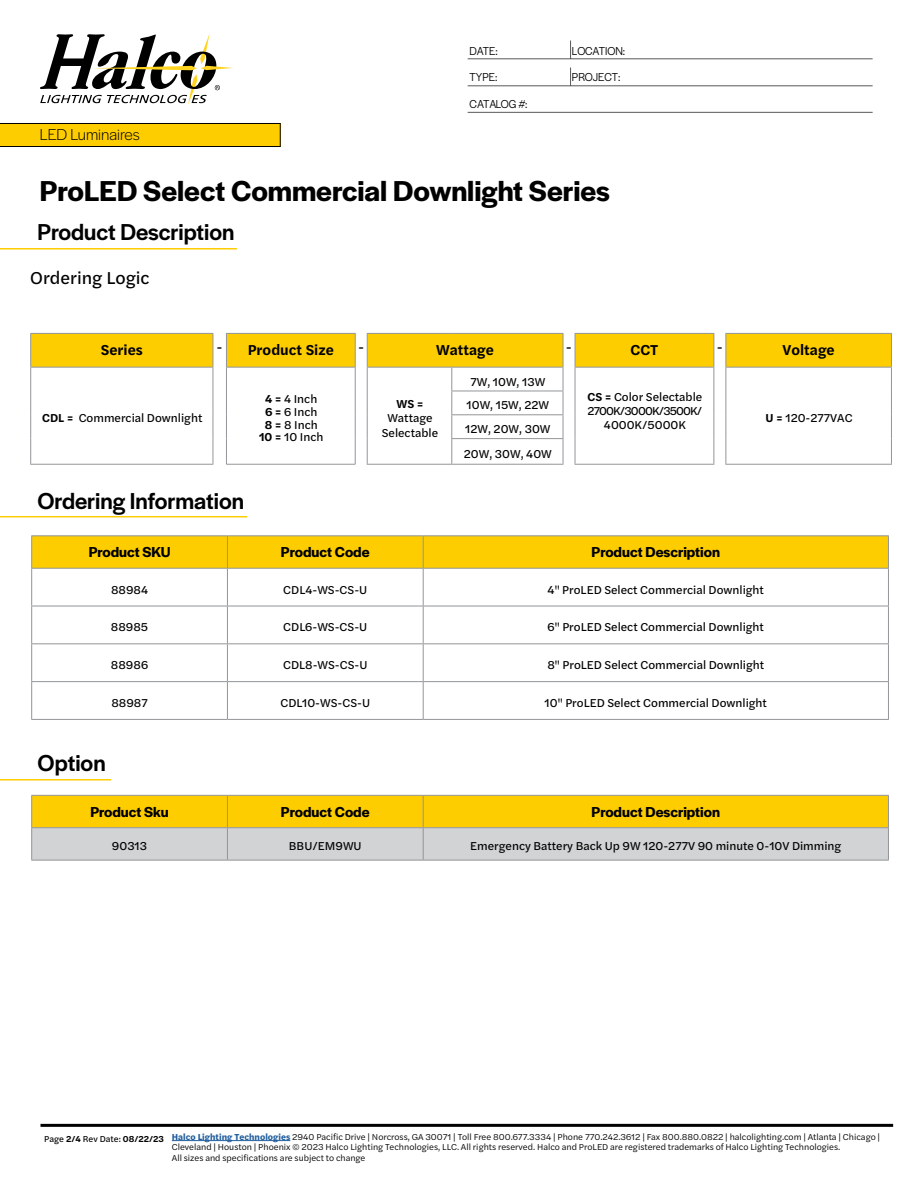
<style>
.page{position:relative;width:918px;height:1188px;background:#fff}
.page>*{position:absolute;margin:0;border:0;box-sizing:border-box;transform-origin:0 0}
.t1{font:600 30px "Halyard Display";color:#000}
.t2{font:500 24px "Halyard Display";color:#000}
.t3{font:18px "Halyard Text";color:#000}
.t4{font:300 16.5px "Halyard Display";color:#000}
.t5{font:600 15px "Halyard Display";color:#000}
.t6{font:600 15px "Halyard Text";color:#000}
.t7{font:15px "Halyard Text";color:#000}
.t8{font:12px/14.4px "Halyard Text";color:#000;text-align:center}
.t9{font:12px "Halyard Display";color:#000;scale:.95 1}
.t10{font:12px "Halyard Display";letter-spacing:-.02em;color:#000;scale:.95 1}
.t11{font:9px/10.8px "Halyard Text";color:#000}
.t12{font:9px "Halyard Text";color:#000}
.s1{font-weight:600}
.s2{font-weight:700;color:#215e9e}
</style>
<div class="page">
<svg style="left:40px;top:34px;width:193px;height:71px"></svg>
<hr style="left:468px;top:59px;width:405px;height:1px;background:#59595c">
<svg style="left:570px;top:41px;width:1px;height:18px"></svg>
<hr style="left:468px;top:86px;width:405px;height:1px;background:#59595c">
<svg style="left:570px;top:68px;width:1px;height:18px"></svg>
<hr style="left:468px;top:112px;width:405px;height:1px;background:#59595c">
<hr style="left:0;top:248px;width:237px;height:2px;background:#fecd00">
<hr style="left:0;top:516px;width:247px;height:1px;background:#fecd00">
<hr style="left:0;top:779px;width:111px;height:2px;background:#fecd00">
<svg style="left:0;top:123px;width:280px;height:24px;background:#e8bb00"></svg>
<div style="left:32px;top:536px;width:856px;height:32px;background:#fecd00"></div>
<svg style="left:32px;top:607px;width:856px;height:74px"></svg>
<hr style="left:31px;top:535px;width:196px;height:1px;background:#939598">
<hr style="left:31px;top:536px;width:1px;height:32px;background:#939598">
<hr style="left:227px;top:535px;width:196px;height:1px;background:#939598">
<hr style="left:227px;top:536px;width:1px;height:32px;background:#939598">
<hr style="left:423px;top:535px;width:466px;height:1px;background:#939598">
<hr style="left:423px;top:536px;width:1px;height:32px;background:#939598">
<hr style="left:888px;top:536px;width:1px;height:32px;background:#939598">
<hr style="left:31px;top:568px;width:196px;height:1px;background:#939598">
<hr style="left:31px;top:569px;width:1px;height:37px;background:#939598">
<hr style="left:227px;top:568px;width:196px;height:1px;background:#939598">
<hr style="left:227px;top:569px;width:1px;height:37px;background:#939598">
<hr style="left:423px;top:568px;width:466px;height:1px;background:#939598">
<hr style="left:423px;top:569px;width:1px;height:37px;background:#939598">
<hr style="left:888px;top:569px;width:1px;height:37px;background:#939598">
<hr style="left:31px;top:606px;width:196px;height:1px;background:#939598">
<hr style="left:31px;top:606px;width:1px;height:37px;background:#939598">
<hr style="left:227px;top:606px;width:196px;height:1px;background:#939598">
<hr style="left:227px;top:606px;width:1px;height:37px;background:#939598">
<hr style="left:423px;top:606px;width:466px;height:1px;background:#939598">
<hr style="left:423px;top:606px;width:1px;height:37px;background:#939598">
<hr style="left:888px;top:606px;width:1px;height:37px;background:#939598">
<hr style="left:31px;top:643px;width:196px;height:1px;background:#939598">
<hr style="left:31px;top:644px;width:1px;height:37px;background:#939598">
<hr style="left:227px;top:643px;width:196px;height:1px;background:#939598">
<hr style="left:227px;top:644px;width:1px;height:37px;background:#939598">
<hr style="left:423px;top:643px;width:466px;height:1px;background:#939598">
<hr style="left:423px;top:644px;width:1px;height:37px;background:#939598">
<hr style="left:888px;top:644px;width:1px;height:37px;background:#939598">
<hr style="left:31px;top:681px;width:196px;height:1px;background:#939598">
<hr style="left:31px;top:682px;width:1px;height:37px;background:#939598">
<hr style="left:227px;top:681px;width:196px;height:1px;background:#939598">
<hr style="left:227px;top:682px;width:1px;height:37px;background:#939598">
<hr style="left:423px;top:681px;width:466px;height:1px;background:#939598">
<hr style="left:423px;top:682px;width:1px;height:37px;background:#939598">
<hr style="left:888px;top:682px;width:1px;height:37px;background:#939598">
<hr style="left:31px;top:719px;width:196px;height:1px;background:#939598">
<hr style="left:227px;top:719px;width:196px;height:1px;background:#939598">
<hr style="left:423px;top:719px;width:466px;height:1px;background:#939598">
<svg style="left:32px;top:796px;width:856px;height:64px;background:#e6cf6b"></svg>
<hr style="left:31px;top:795px;width:196px;height:1px;background:#939598">
<hr style="left:31px;top:796px;width:1px;height:31px;background:#939598">
<hr style="left:227px;top:795px;width:196px;height:1px;background:#939598">
<hr style="left:227px;top:796px;width:1px;height:31px;background:#939598">
<hr style="left:423px;top:795px;width:466px;height:1px;background:#939598">
<hr style="left:423px;top:796px;width:1px;height:31px;background:#939598">
<hr style="left:888px;top:796px;width:1px;height:31px;background:#939598">
<hr style="left:31px;top:827px;width:196px;height:1px;background:#939598">
<hr style="left:31px;top:828px;width:1px;height:32px;background:#939598">
<hr style="left:227px;top:827px;width:196px;height:1px;background:#939598">
<hr style="left:227px;top:828px;width:1px;height:32px;background:#939598">
<hr style="left:423px;top:827px;width:466px;height:1px;background:#939598">
<hr style="left:423px;top:828px;width:1px;height:32px;background:#939598">
<hr style="left:888px;top:828px;width:1px;height:32px;background:#939598">
<hr style="left:31px;top:860px;width:196px;height:1px;background:#939598">
<hr style="left:227px;top:860px;width:196px;height:1px;background:#939598">
<hr style="left:423px;top:860px;width:466px;height:1px;background:#939598">
<hr style="left:172px;top:1140px;width:118px;height:1px;background:#215e9e">
<hr style="left:40px;top:1124px;width:853px;height:3px;background:#000">
<hr style="left:30px;top:464px;width:183px;height:1px;background:#939598">
<hr style="left:367px;top:464px;width:85px;height:1px;background:#939598">
<hr style="left:452px;top:464px;width:111px;height:1px;background:#939598">
<hr style="left:725px;top:464px;width:167px;height:1px;background:#939598">
<hr style="left:575px;top:464px;width:139px;height:1px;background:#939598">
<svg style="left:30px;top:333px;width:862px;height:131px"></svg>
<hr style="left:226px;top:464px;width:129px;height:1px;background:#939598">
<p class="t4" style="left:40px;top:123px;width:101px">LED Luminaires</p>
<p class="t9" style="left:470px;top:42px;width:31px">DATE:</p>
<p class="t9" style="left:572px;top:42px;width:58px">LOCATION:</p>
<p class="t9" style="left:470px;top:69px;width:31px">TYPE:</p>
<p class="t9" style="left:572px;top:69px;width:53px">PROJECT:</p>
<p class="t10" style="left:470px;top:95px;width:63px">CATALOG #:</p>
<p class="t1" style="left:40px;top:170px;width:572px">ProLED Select Commercial Downlight Series</p>
<p class="t2" style="left:38px;top:215px;width:199px">Product Description</p>
<p class="t3" style="left:30px;top:265px;width:121px">Ordering Logic</p>
<p class="t6" style="left:101px;top:339px;width:44px">Series</p>
<p class="t7" style="left:217px;top:336px;width:8px">-</p>
<p class="t6" style="left:248px;top:339px;width:88px">Product Size</p>
<p class="t7" style="left:358px;top:336px;width:8px">-</p>
<p class="t6" style="left:436px;top:339px;width:59px">Wattage</p>
<p class="t7" style="left:566px;top:336px;width:8px">-</p>
<p class="t6" style="left:630px;top:339px;width:29px">CCT</p>
<p class="t7" style="left:717px;top:336px;width:8px">-</p>
<p class="t6" style="left:783px;top:339px;width:54px">Voltage</p>
<p class="t8" style="left:42px;top:410px;width:162px"><span class="s1">CDL =</span> Commercial Downlight</p>
<p class="t8" style="left:259px;top:392px;width:66px;line-height:12.8px"><span class="s1">4 =</span> 4 Inch<br><span class="s1">6 =</span> 6 Inch<br><span class="s1">8 =</span> 8 Inch<br><span class="s1">10 =</span> 10 Inch</p>
<p class="t8" style="left:382px;top:396px;width:58px"><span class="s1">WS =<br></span>Wattage<br>Selectable</p>
<p class="t2" style="left:38px;top:484px;width:208px">Ordering Information</p>
<p class="t8" style="left:470px;top:374px;width:76px">7W, 10W, 13W</p>
<p class="t8" style="left:467px;top:397px;width:84px">10W, 15W, 22W</p>
<p class="t8" style="left:465px;top:421px;width:87px">12W, 20W, 30W</p>
<p class="t8" style="left:464px;top:446px;width:89px">20W, 30W, 40W</p>
<p class="t8" style="left:587px;top:389px;width:116px"><span class="s1">CS =</span> Color Selectable<br>2700K/3000K/3500K/<br>4000K/5000K</p>
<p class="t8" style="left:766px;top:410px;width:88px"><span class="s1">U =</span> 120-277VAC</p>
<p class="t5" style="left:89px;top:541px;width:83px">Product SKU</p>
<p class="t5" style="left:281px;top:541px;width:90px">Product Code</p>
<p class="t5" style="left:592px;top:541px;width:130px">Product Description</p>
<p class="t8" style="left:111px;top:582px;width:39px">88984</p>
<p class="t8" style="left:283px;top:582px;width:86px">CDL4-WS-CS-U</p>
<p class="t8" style="left:548px;top:582px;width:218px">4" ProLED Select Commercial Downlight</p>
<p class="t8" style="left:111px;top:620px;width:39px">88985</p>
<p class="t8" style="left:283px;top:620px;width:85px">CDL6-WS-CS-U</p>
<p class="t8" style="left:548px;top:620px;width:218px">6" ProLED Select Commercial Downlight</p>
<p class="t8" style="left:111px;top:657px;width:39px">88986</p>
<p class="t8" style="left:283px;top:657px;width:86px">CDL8-WS-CS-U</p>
<p class="t8" style="left:547px;top:657px;width:218px">8" ProLED Select Commercial Downlight</p>
<p class="t8" style="left:111px;top:695px;width:38px">88987</p>
<p class="t8" style="left:281px;top:695px;width:91px">CDL10-WS-CS-U</p>
<p class="t8" style="left:545px;top:695px;width:224px">10" ProLED Select Commercial Downlight</p>
<p class="t2" style="left:38px;top:746px;width:70px">Option</p>
<p class="t5" style="left:90px;top:801px;width:80px">Product Sku</p>
<p class="t5" style="left:281px;top:801px;width:90px">Product Code</p>
<p class="t5" style="left:592px;top:801px;width:130px">Product Description</p>
<p class="t8" style="left:112px;top:839px;width:37px">90313</p>
<p class="t8" style="left:289px;top:839px;width:74px">BBU/EM9WU</p>
<p class="t8" style="left:470px;top:839px;width:373px">Emergency Battery Back Up 9W 120-277V 90 minute 0-10V Dimming</p>
<p class="t12" style="left:44px;top:1132px;width:121px">Page <span class="s1">2/4</span> Rev Date: <span class="s1">08/22/23</span></p>
<p class="t11" style="left:172px;top:1131px;width:710px"><span class="s2">Halco Lighting Technologies</span> 2940 Pacific Drive | Norcross, GA 30071 | Toll Free 800.677.3334 | Phone 770.242.3612 | Fax 800.880.0822 | halcolighting.com | Atlanta | Chicago |<br>Cleveland | Houston | Phoenix © 2023 Halco Lighting Technologies, LLC. All rights reserved. Halco and ProLED are registered trademarks of Halco Lighting Technologies.<br>All sizes and specifications are subject to change</p>
</div>
